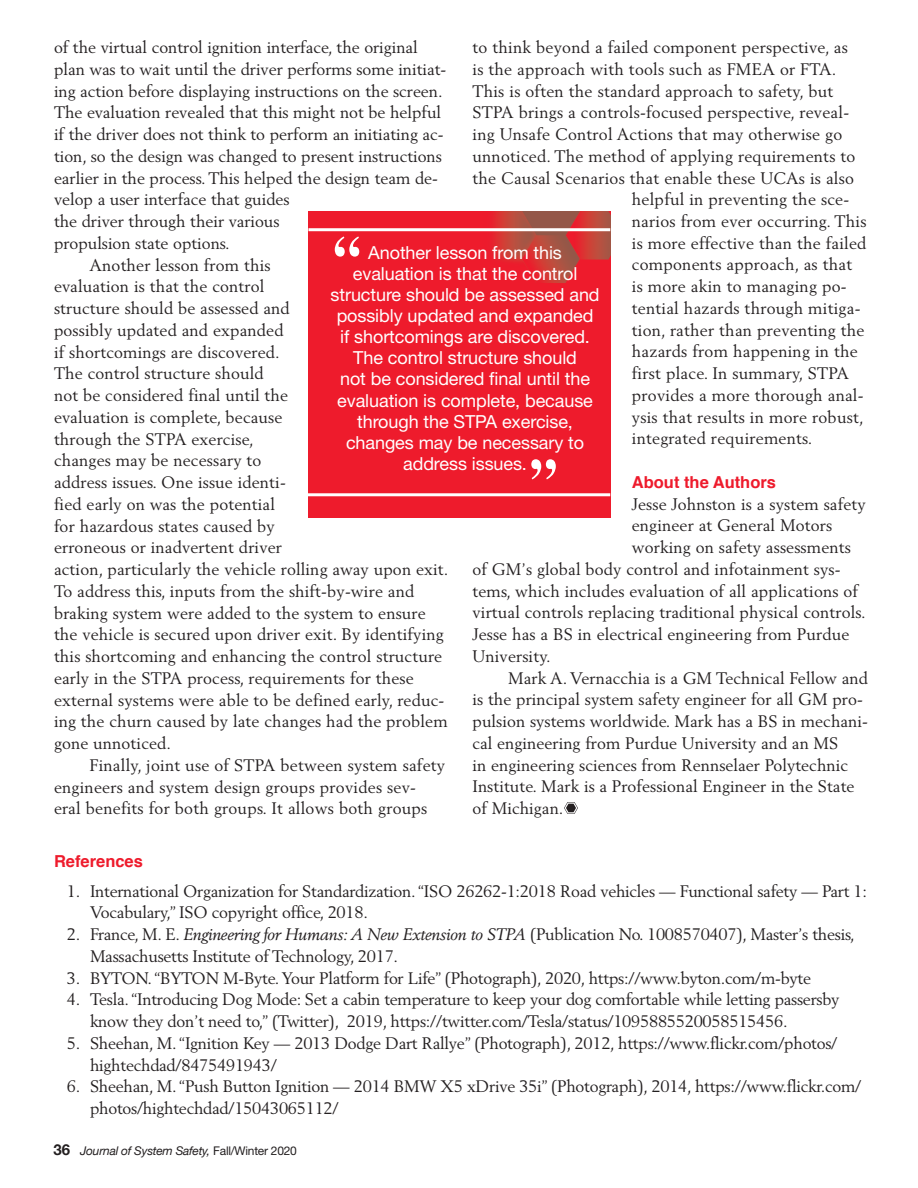
<style>
.page{position:relative;width:918px;height:1188px;background:#fff}
.page>*{position:absolute;margin:0;border:0;box-sizing:border-box;transform-origin:0 0}
.t1{font:700 60px "Times";color:#fff;scale:.9 1}
.t2{font:18px/21.1px "Helvetica Neue";letter-spacing:-.005em;color:#fff;text-align:center}
.t3{font:16.5px "Berling";letter-spacing:.01em;color:#231f20}
.t4{font:16.5px/21.8px "Berling";letter-spacing:-.015em;color:#231f20}
.t5{font:700 16.5px "Helvetica";color:#ee1b2c}
.t6{font:italic 12px "Helvetica Neue";letter-spacing:-.02em;color:#231f20}
.s1{font-style:italic}
.s2{font-weight:700;font-style:normal;font-size:15px}
.s3{font-style:normal}
</style>
<div class="page">
<svg style="left:564px;top:803px;width:13px;height:11px"></svg>
<div style="left:308px;top:212px;width:302px;height:306px;background:#ee1b2c"></div>
<img style="left:396px;top:212px;width:214px;height:71px">
<hr style="left:308px;top:228px;width:302px;height:3px;background:#fff">
<hr style="left:308px;top:493px;width:302px;height:3px;background:#fff">
<p class="t3" style="left:473px;top:37px;width:377px">to think beyond a failed component perspective, as</p>
<p class="t3" style="left:473px;top:59px;width:365px">is the approach with tools such as FMEA or FTA.</p>
<p class="t3" style="left:473px;top:81px;width:362px">This is often the standard approach to safety, but</p>
<p class="t3" style="left:473px;top:102px;width:378px">STPA brings a controls-focused perspective, reveal-</p>
<p class="t3" style="left:473px;top:124px;width:371px">ing Unsafe Control Actions that may otherwise go</p>
<p class="t3" style="left:473px;top:146px;width:384px">unnoticed. The method of applying requirements to</p>
<p class="t3" style="left:473px;top:168px;width:383px">the Causal Scenarios that enable these UCAs is also</p>
<p class="t3" style="left:632px;top:189px;width:219px">helpful in preventing the sce-</p>
<p class="t3" style="left:632px;top:211px;width:236px">narios from ever occurring. This</p>
<p class="t3" style="left:632px;top:233px;width:236px">is more effective than the failed</p>
<p class="t3" style="left:632px;top:255px;width:222px">components approach, as that</p>
<p class="t3" style="left:632px;top:276px;width:216px">is more akin to managing po-</p>
<p class="t3" style="left:632px;top:298px;width:230px">tential hazards through mitiga-</p>
<p class="t3" style="left:632px;top:320px;width:234px">tion, rather than preventing the</p>
<p class="t3" style="left:632px;top:342px;width:228px">hazards from happening in the</p>
<p class="t3" style="left:632px;top:363px;width:219px">first place. In summary, STPA</p>
<p class="t3" style="left:632px;top:385px;width:233px">provides a more thorough anal-</p>
<p class="t3" style="left:632px;top:407px;width:233px">ysis that results in more robust,</p>
<p class="t3" style="left:632px;top:429px;width:182px">integrated requirements.</p>
<p class="t5" style="left:632px;top:469px;width:146px">About the Authors</p>
<p class="t3" style="left:632px;top:494px;width:235px">Jesse Johnston is a system safety</p>
<p class="t3" style="left:632px;top:516px;width:202px">engineer at General Motors</p>
<p class="t3" style="left:632px;top:537px;width:221px">working on safety assessments</p>
<p class="t3" style="left:473px;top:559px;width:370px">of GM’s global body control and infotainment sys-</p>
<p class="t3" style="left:473px;top:581px;width:387px">tems, which includes evaluation of all applications of</p>
<p class="t3" style="left:473px;top:603px;width:395px">virtual controls replacing traditional physical controls.</p>
<p class="t3" style="left:473px;top:624px;width:378px">Jesse has a BS in electrical engineering from Purdue</p>
<p class="t3" style="left:473px;top:646px;width:80px">University.</p>
<p class="t3" style="left:508px;top:668px;width:361px">Mark A. Vernacchia is a GM Technical Fellow and</p>
<p class="t3" style="left:473px;top:690px;width:392px">is the principal system safety engineer for all GM pro-</p>
<p class="t3" style="left:473px;top:711px;width:397px">pulsion systems worldwide. Mark has a BS in mechani-</p>
<p class="t3" style="left:473px;top:733px;width:367px">cal engineering from Purdue University and an MS</p>
<p class="t3" style="left:473px;top:755px;width:377px">in engineering sciences from Rennselaer Polytechnic</p>
<p class="t3" style="left:473px;top:777px;width:383px">Institute. Mark is a Professional Engineer in the State</p>
<p class="t3" style="left:473px;top:798px;width:93px">of Michigan.</p>
<p class="t3" style="left:54px;top:37px;width:365px">of the virtual control ignition interface, the original</p>
<p class="t3" style="left:54px;top:59px;width:394px">plan was to wait until the driver performs some initiat-</p>
<p class="t3" style="left:54px;top:81px;width:390px">ing action before displaying instructions on the screen.</p>
<p class="t3" style="left:54px;top:103px;width:389px">The evaluation revealed that this might not be helpful</p>
<p class="t3" style="left:54px;top:124px;width:391px">if the driver does not think to perform an initiating ac-</p>
<p class="t3" style="left:54px;top:146px;width:389px">tion, so the design was changed to present instructions</p>
<p class="t3" style="left:54px;top:168px;width:385px">earlier in the process. This helped the design team de-</p>
<p class="t3" style="left:54px;top:190px;width:237px">velop a user interface that guides</p>
<p class="t3" style="left:54px;top:211px;width:227px">the driver through their various</p>
<p class="t3" style="left:54px;top:233px;width:177px">propulsion state options.</p>
<p class="t3" style="left:90px;top:255px;width:182px">Another lesson from this</p>
<p class="t3" style="left:54px;top:277px;width:212px">evaluation is that the control</p>
<p class="t3" style="left:54px;top:298px;width:237px">structure should be assessed and</p>
<p class="t3" style="left:54px;top:320px;width:231px">possibly updated and expanded</p>
<p class="t3" style="left:54px;top:342px;width:227px">if shortcomings are discovered.</p>
<p class="t3" style="left:54px;top:364px;width:211px">The control structure should</p>
<p class="t3" style="left:54px;top:385px;width:236px">not be considered final until the</p>
<p class="t3" style="left:54px;top:407px;width:230px">evaluation is complete, because</p>
<p class="t3" style="left:54px;top:429px;width:201px">through the STPA exercise,</p>
<p class="t3" style="left:54px;top:450px;width:209px">changes may be necessary to</p>
<p class="t3" style="left:54px;top:472px;width:233px">address issues. One issue identi-</p>
<p class="t3" style="left:54px;top:494px;width:223px">fied early on was the potential</p>
<p class="t3" style="left:54px;top:516px;width:222px">for hazardous states caused by</p>
<p class="t3" style="left:54px;top:537px;width:229px">erroneous or inadvertent driver</p>
<p class="t3" style="left:54px;top:559px;width:396px">action, particularly the vehicle rolling away upon exit.</p>
<p class="t3" style="left:54px;top:581px;width:362px">To address this, inputs from the shift-by-wire and</p>
<p class="t3" style="left:54px;top:603px;width:373px">braking system were added to the system to ensure</p>
<p class="t3" style="left:54px;top:624px;width:391px">the vehicle is secured upon driver exit. By identifying</p>
<p class="t3" style="left:54px;top:646px;width:390px">this shortcoming and enhancing the control structure</p>
<p class="t3" style="left:54px;top:668px;width:361px">early in the STPA process, requirements for these</p>
<p class="t3" style="left:54px;top:690px;width:392px">external systems were able to be defined early, reduc-</p>
<p class="t3" style="left:54px;top:711px;width:395px">ing the churn caused by late changes had the problem</p>
<p class="t3" style="left:54px;top:733px;width:119px">gone unnoticed.</p>
<p class="t3" style="left:90px;top:755px;width:357px">Finally, joint use of STPA between system safety</p>
<p class="t3" style="left:54px;top:777px;width:364px">engineers and system design groups provides sev-</p>
<p class="t3" style="left:54px;top:798px;width:375px">eral benefits for both groups. It allows both groups</p>
<h1 class="t1" style="left:333px;top:200px;width:31px">“</h1>
<p class="t2" style="left:331px;top:241px;width:270px">Another lesson from this evaluation is that the control structure should be assessed and possibly updated and expanded if shortcomings are discovered.<br>The control structure should<br>not be considered final until the evaluation is complete, because through the STPA exercise, changes may be necessary to address issues.</p>
<h1 class="t1" style="left:558px;top:516px;width:31px;rotate:-180deg">“</h1>
<p class="t5" style="left:54px;top:848px;width:90px">References</p>
<p class="t4" style="left:90px;top:880px;width:779px;text-indent:-23px">1. International Organization for Standardization. “ISO 26262-1:2018 Road vehicles — Functional safety — Part 1:<br>Vocabulary,” ISO copyright office, 2018.</p>
<p class="t4" style="left:90px;top:923px;width:766px;text-indent:-23px">2. France, M. E. <span class="s1">Engineering for Humans: A New Extension to STPA</span> (Publication No. 1008570407), Master’s thesis,<br>Massachusetts Institute of Technology, 2017.</p>
<p class="t4" style="left:67px;top:967px;width:746px">3. BYTON. “BYTON M-Byte. Your Platform for Life” (Photograph), 2020, https://www.byton.com/m-byte</p>
<p class="t4" style="left:90px;top:988px;width:751px;text-indent:-23px">4. Tesla. “Introducing Dog Mode: Set a cabin temperature to keep your dog comfortable while letting passersby know they don’t need to,” (Twitter), 2019, https://twitter.com/Tesla/status/1095885520058515456.</p>
<p class="t4" style="left:90px;top:1032px;width:749px;text-indent:-23px">5. Sheehan, M. “Ignition Key — 2013 Dodge Dart Rallye” (Photograph), 2012, https://www.flickr.com/photos/ hightechdad/8475491943/</p>
<p class="t4" style="left:90px;top:1075px;width:773px;text-indent:-23px">6. Sheehan, M. “Push Button Ignition — 2014 BMW X5 xDrive 35i” (Photograph), 2014, https://www.flickr.com/ photos/hightechdad/15043065112/</p>
<p class="t6" style="left:53px;top:1142px;width:245px"><span class="s2">36</span> Journal of System Safety, <span class="s3">Fall/Winter 2020</span></p>
</div>
